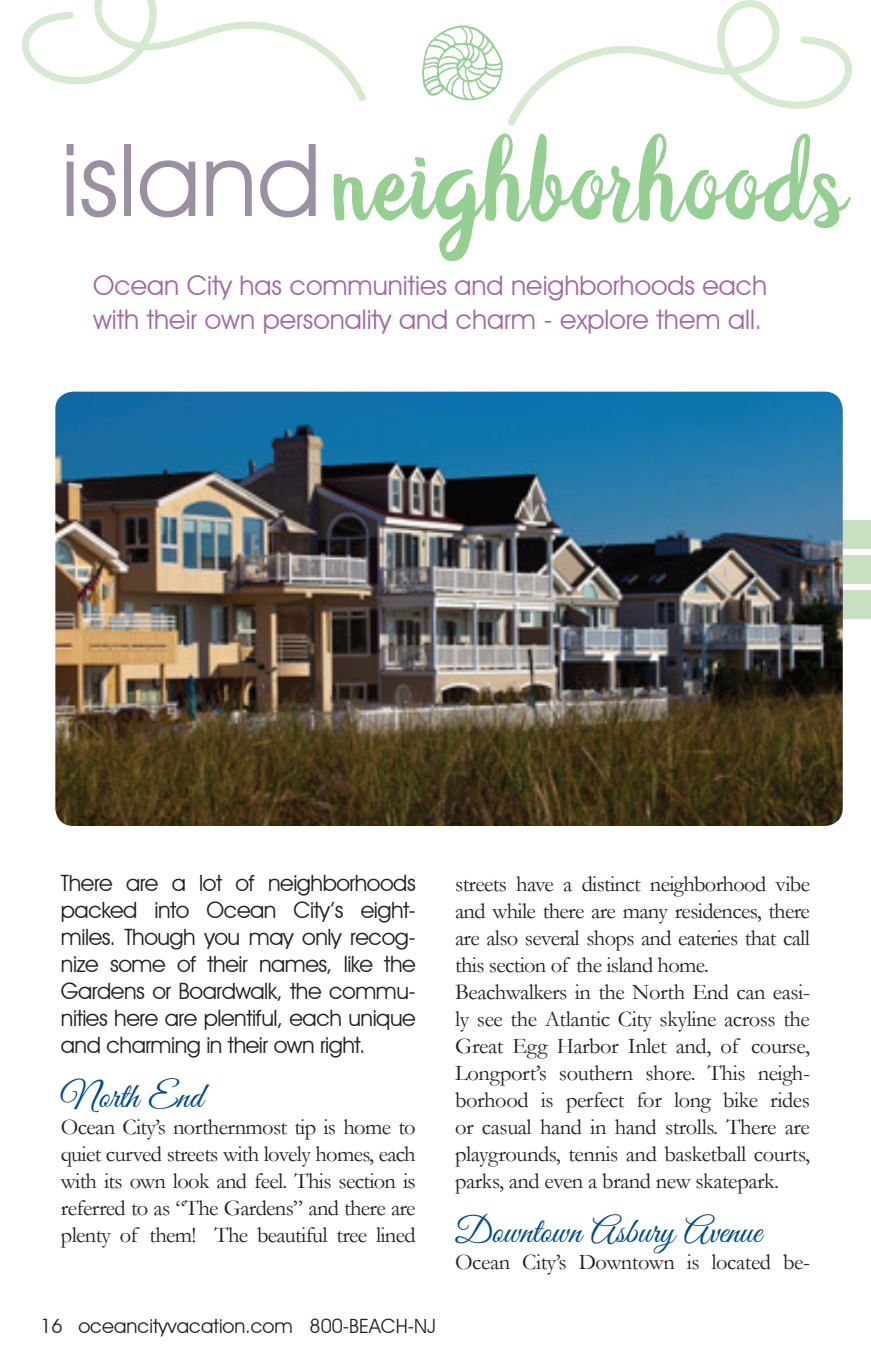
<style>
.page{position:relative;width:871px;height:1357px;background:#fff}
.page>*{position:absolute;margin:0;border:0;box-sizing:border-box;transform-origin:0 0}
.bus_name_member_dire{font:111.38px "Vandella";color:#95cf91}
.bus_name_member_dire-2{font:101.25px "Avant Garde IT Cby BT";color:#9a90a2}
.t1{font:36px "Great Vibes";color:#004a8d}
.bus_name_member_dire-3{font:27px/33.8px "Avant Garde IT Cby BT";color:#a266a5}
.t2{font:22.5px/27px "Garamond";letter-spacing:-.03em;color:#231f20;text-align:justify}
.t3{font:22.5px/27px "Avant Garde IT Cby BT";letter-spacing:-.02em;color:#231f20;text-align:justify}
.t4{font:19.8px "Avant Garde IT Cby BT";color:#231f20}
</style>
<div class="page">
<div style="left:824px;top:521px;width:47px;height:28px;background:#c9dfc1"></div>
<div style="left:770px;top:590px;width:101px;height:29px;background:#c9dfc1"></div>
<div style="left:784px;top:555px;width:87px;height:29px;background:#c9dfc1"></div>
<svg style="left:22px;top:0;width:344px;height:101px"></svg>
<svg style="left:422px;top:0;width:430px;height:126px"></svg>
<img style="left:55px;top:392px;width:788px;height:434px">
<p class="bus_name_member_dire-2" style="left:61px;top:118px;width:262px">island</p>
<p class="bus_name_member_dire" style="left:333px;top:122px;width:516px">neighborhoods</p>
<p class="bus_name_member_dire-3" style="left:93px;top:268px;width:676px">Ocean City has communities and neighborhoods each with their own personality and charm - explore them all.</p>
<p class="t3" style="left:61px;top:869px;width:356px">There are a lot of neighborhoods packed into Ocean City’s eight&shy;miles. Though you may only recog&shy;nize some of their names, like the Gardens or Boardwalk, the commu&shy;nities here are plentiful, each unique and charming in their own right.</p>
<p class="t1" style="left:61px;top:1076px;width:143px">North End</p>
<p class="t2" style="left:61px;top:1113px;width:356px">Ocean City’s northernmost tip is home to quiet curved streets with lovely homes, each with its own look and feel. This section is referred to as “The Gardens” and there are plenty of them! The beautiful tree lined</p>
<p class="t4" style="left:40px;top:1313px;width:397px">16 oceancityvacation.com 800-BEACH-NJ</p>
<p class="t2" style="left:455px;top:870px;width:356px">streets have a distinct neighborhood vibe and while there are many residences, there are also several shops and eateries that call this section of the island home.</p>
<p class="t2" style="left:455px;top:978px;width:356px">Beachwalkers in the North End can easi&shy;ly see the Atlantic City skyline across the Great Egg Harbor Inlet and, of course, Longport’s southern shore. This neigh&shy;borhood is perfect for long bike rides or casual hand in hand strolls. There are playgrounds, tennis and basketball courts, parks, and even a brand new skatepark.</p>
<p class="t1" style="left:455px;top:1211px;width:308px">Downtown Asbury Avenue</p>
<p class="t2" style="left:455px;top:1248px;width:356px">Ocean City’s Downtown is located be-</p>
</div>
